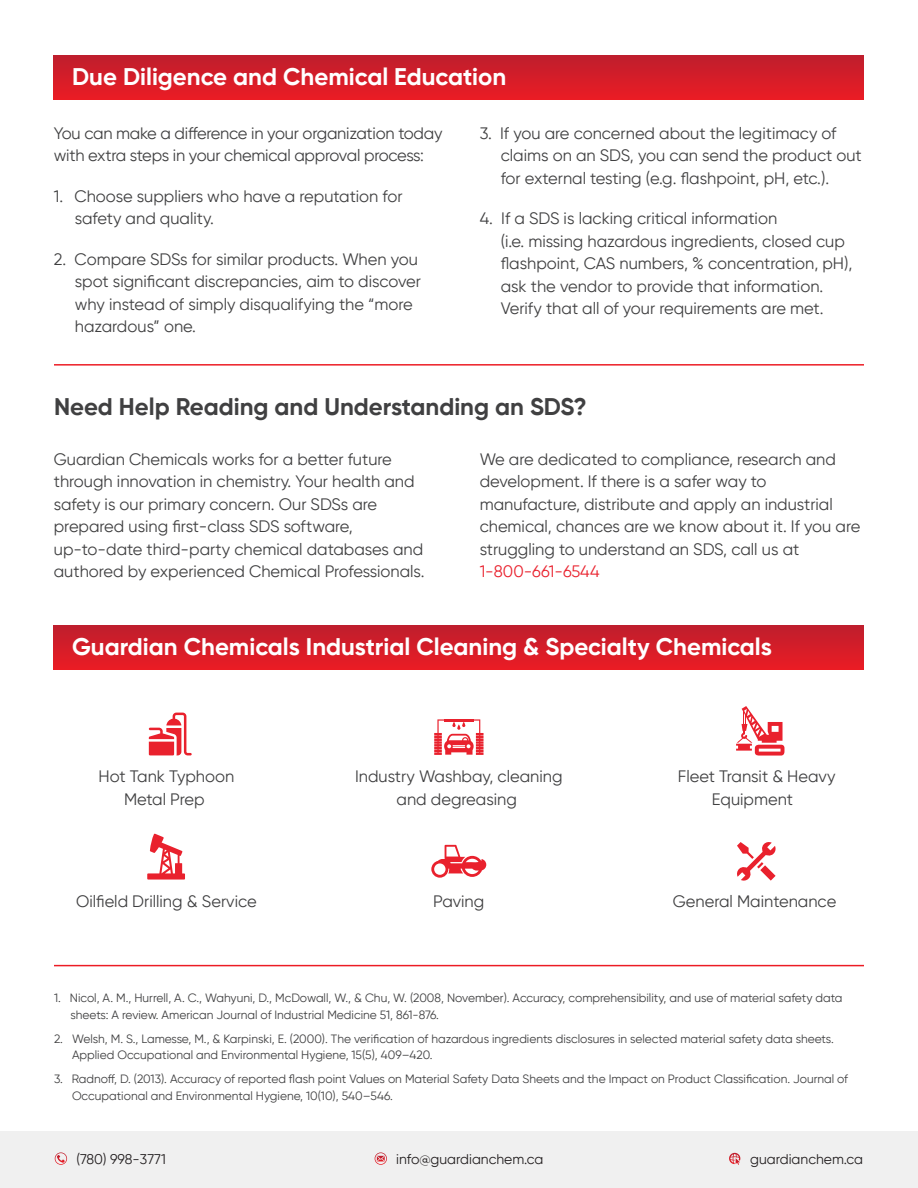
<style>
.page{position:relative;width:918px;height:1188px;background:#fff}
.page>*{position:absolute;margin:0;border:0;box-sizing:border-box;transform-origin:0 0}
.t1{font:700 24px "Gilroy";color:#fff}
.t2{font:700 24px "Gilroy";color:#404041}
.t3{font:16.5px/22.5px "Gilroy";color:#404041}
.t4{font:16.5px "Gilroy";color:#e9212d}
.t5{font:13.95px "Gilroy";color:#231f20}
.t6{font:12px/16.5px "Gilroy";color:#404041}
</style>
<div class="page">
<div style="left:54px;top:56px;width:810px;height:44px;background:linear-gradient(to bottom,#bf1e2d,#ea1c24)"></div>
<svg style="left:149px;top:713px;width:43px;height:42px"></svg>
<svg style="left:434px;top:719px;width:50px;height:36px"></svg>
<svg style="left:147px;top:834px;width:38px;height:46px"></svg>
<svg style="left:737px;top:842px;width:39px;height:39px"></svg>
<svg style="left:736px;top:706px;width:48px;height:50px"></svg>
<div style="left:54px;top:626px;width:810px;height:44px;background:linear-gradient(to bottom,#bf1e2d,#ea1c24)"></div>
<svg style="left:431px;top:845px;width:55px;height:33px"></svg>
<div style="left:0;top:1131px;width:918px;height:57px;background:#f0f0f0"></div>
<svg style="left:55px;top:1152px;width:12px;height:13px"></svg>
<svg style="left:729px;top:1153px;width:11px;height:12px"></svg>
<svg style="left:375px;top:1152px;width:12px;height:13px"></svg>
<h1 class="t1" style="left:72px;top:61px;width:436px">Due Diligence and Chemical Education</h1>
<p class="t3" style="left:54px;top:122px;width:390px">You can make a difference in your organization today with extra steps in your chemical approval process:</p>
<p class="t3" style="left:75px;top:185px;width:329px;text-indent:-21px">1. Choose suppliers who have a reputation for safety and quality.</p>
<p class="t3" style="left:75px;top:248px;width:348px;text-indent:-21px">2. Compare SDSs for similar products. When you spot significant discrepancies, aim to discover why instead of simply disqualifying the “more hazardous” one.</p>
<p class="t3" style="left:501px;top:122px;width:363px;text-indent:-21px">3. If you are concerned about the legitimacy of claims on an SDS, you can send the product out for external testing (e.g. flashpoint, pH, etc.).</p>
<p class="t3" style="left:501px;top:207px;width:353px;text-indent:-21px">4. If a SDS is lacking critical information<br>(i.e. missing hazardous ingredients, closed cup flashpoint, CAS numbers, % concentration, pH), ask the vendor to provide that information.<br>Verify that all of your requirements are met.</p>
<h1 class="t2" style="left:54px;top:392px;width:534px">Need Help Reading and Understanding an SDS?</h1>
<p class="t3" style="left:54px;top:447px;width:372px">Guardian Chemicals works for a better future through innovation in chemistry. Your health and safety is our primary concern. Our SDSs are prepared using first-class SDS software, up-to-date third-party chemical databases and authored by experienced Chemical Professionals.</p>
<p class="t3" style="left:480px;top:447px;width:382px">We are dedicated to compliance, research and development. If there is a safer way to manufacture, distribute and apply an industrial chemical, chances are we know about it. If you are struggling to understand an SDS, call us at</p>
<p class="t4" style="left:480px;top:561px;width:121px">1-800-661-6544</p>
<h1 class="t1" style="left:72px;top:631px;width:701px">Guardian Chemicals Industrial Cleaning &amp; Specialty Chemicals</h1>
<p class="t3" style="left:98px;top:765px;width:137px;text-align:center">Hot Tank Typhoon<br>Metal Prep</p>
<p class="t3" style="left:355px;top:765px;width:209px;text-align:center">Industry Washbay, cleaning and degreasing</p>
<p class="t3" style="left:678px;top:765px;width:159px;text-align:center">Fleet Transit &amp; Heavy<br>Equipment</p>
<p class="t3" style="left:76px;top:890px;width:182px">Oilfield Drilling &amp; Service</p>
<p class="t3" style="left:433px;top:890px;width:53px">Paving</p>
<p class="t3" style="left:673px;top:890px;width:165px">General Maintenance</p>
<p class="t6" style="left:70px;top:990px;width:774px;text-indent:-16px">1. Nicol, A. M., Hurrell, A. C., Wahyuni, D., McDowall, W., &amp; Chu, W. (2008, November). Accuracy, comprehensibility, and use of material safety data sheets: A review. American Journal of Industrial Medicine 51, 861-876.</p>
<p class="t6" style="left:72px;top:1030px;width:763px;text-indent:-18px">2. Welsh, M. S., Lamesse, M., &amp; Karpinski, E. (2000). The verification of hazardous ingredients disclosures in selected material safety data sheets.<br>Applied Occupational and Environmental Hygiene, 15(5), 409–420.</p>
<p class="t6" style="left:72px;top:1071px;width:778px;text-indent:-18px">3. Radnoff, D. (2013). Accuracy of reported flash point Values on Material Safety Data Sheets and the Impact on Product Classification. Journal of<br>Occupational and Environmental Hygiene, 10(10), 540–546.</p>
<p class="t5" style="left:76px;top:1150px;width:91px">(780) 998-3771</p>
<p class="t5" style="left:396px;top:1150px;width:149px">info@guardianchem.ca</p>
<p class="t5" style="left:750px;top:1150px;width:114px">guardianchem.ca</p>
</div>
